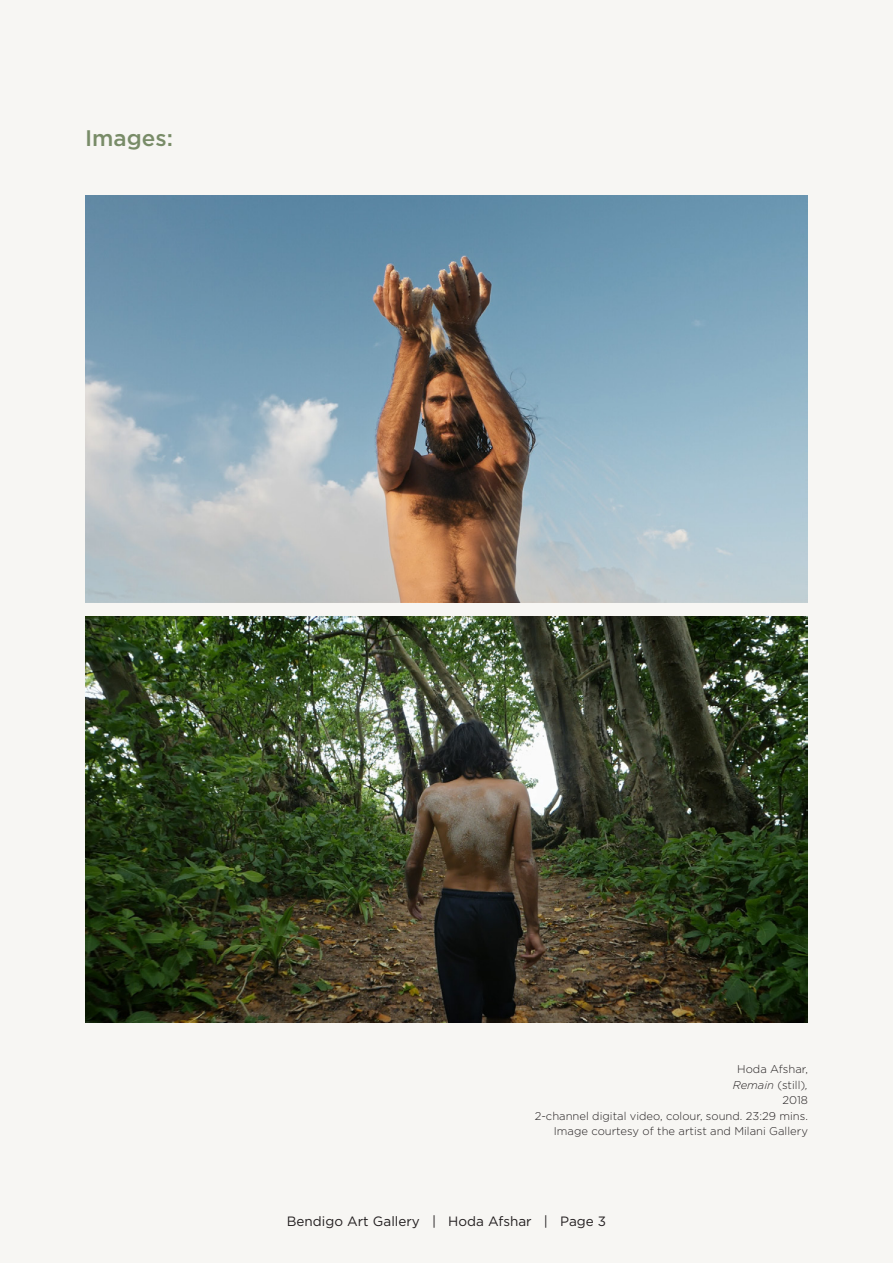
<style>
.page{position:relative;width:893px;height:1263px;background:#f7f6f3}
.page>*{position:absolute;margin:0;border:0;box-sizing:border-box;transform-origin:0 0}
.t1{font:500 22.5px "Gotham";color:#798c68}
.t2{font:13.5px "Gotham";color:#231f20}
.t3{font:300 11.25px "Gotham";color:#231f20}
.t4{font:italic 300 11.25px "Gotham";color:#231f20}
.s1{font-style:normal}
</style>
<div class="page">
<img style="left:85px;top:196px;width:723px;height:406px">
<img style="left:85px;top:616px;width:723px;height:407px">
<p class="t1" style="left:85px;top:123px;width:89px">Images:</p>
<p class="t3" style="left:737px;top:1062px;width:72px">Hoda Afshar,</p>
<p class="t4" style="left:733px;top:1077px;width:77px">Remain <span class="s1">(still)</span>,</p>
<p class="t3" style="left:782px;top:1093px;width:27px">2018</p>
<p class="t3" style="left:535px;top:1109px;width:275px">2-channel digital video, colour, sound. 23:29 mins.</p>
<p class="t3" style="left:554px;top:1124px;width:256px">Image courtesy of the artist and Milani Gallery</p>
<p class="t2" style="left:287px;top:1212px;width:321px">Bendigo Art Gallery | Hoda Afshar | Page 3</p>
</div>
